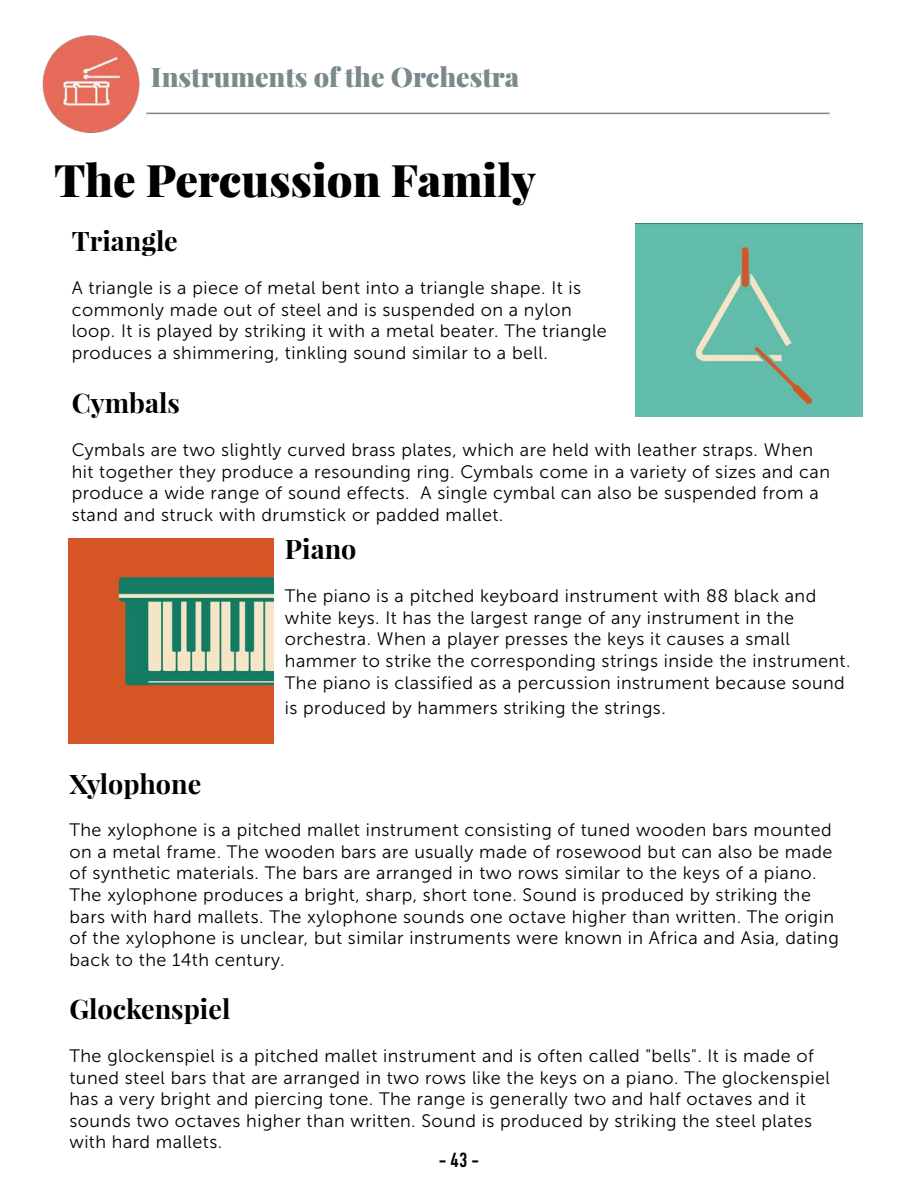
<style>
.page{position:relative;width:918px;height:1188px;background:#fff}
.page>*{position:absolute;margin:0;border:0;box-sizing:border-box;transform-origin:0 0}
.t1{font:900 45px "Playfair Display";color:#000}
.t2{font:700 27px "Playfair Display";color:#000}
.t3{font:900 27px "Playfair Display";color:#79898c}
.t4{font:500 condensed 21px "DIN Next LT Pro";color:#000}
.t5{font:18px/21.6px "Museo Sans 300";letter-spacing:.025em;color:#000}
</style>
<div class="page">
<img style="left:69px;top:538px;width:205px;height:205px">
<img style="left:635px;top:223px;width:227px;height:193px">
<img style="left:42px;top:35px;width:98px;height:98px">
<hr style="left:146px;top:113px;width:684px;height:1px;background:#79898c">
<h2 class="t3" style="left:151px;top:59px;width:370px">Instruments of the Orchestra</h2>
<h1 class="t1" style="left:54px;top:151px;width:484px">The Percussion Family</h1>
<h2 class="t2" style="left:72px;top:224px;width:108px">Triangle</h2>
<p class="t5" style="left:72px;top:277px;width:537px">A triangle is a piece of metal bent into a triangle shape. It is commonly made out of steel and is suspended on a nylon loop. It is played by striking it with a metal beater. The triangle produces a shimmering, tinkling sound similar to a bell.</p>
<h2 class="t2" style="left:72px;top:386px;width:110px">Cymbals</h2>
<p class="t5" style="left:72px;top:439px;width:760px">Cymbals are two slightly curved brass plates, which are held with leather straps. When hit together they produce a resounding ring. Cymbals come in a variety of sizes and can produce a wide range of sound effects. A single cymbal can also be suspended from a stand and struck with drumstick or padded mallet.</p>
<h2 class="t2" style="left:285px;top:532px;width:73px">Piano</h2>
<p class="t5" style="left:285px;top:585px;width:567px">The piano is a pitched keyboard instrument with 88 black and white keys. It has the largest range of any instrument in the orchestra. When a player presses the keys it causes a small hammer to strike the corresponding strings inside the instrument.<br>The piano is classified as a percussion instrument because sound</p>
<p class="t5" style="left:285px;top:697px;width:382px">is produced by hammers striking the strings.</p>
<h2 class="t2" style="left:69px;top:767px;width:133px">Xylophone</h2>
<p class="t5" style="left:69px;top:819px;width:771px">The xylophone is a pitched mallet instrument consisting of tuned wooden bars mounted on a metal frame. The wooden bars are usually made of rosewood but can also be made of synthetic materials. The bars are arranged in two rows similar to the keys of a piano.<br>The xylophone produces a bright, sharp, short tone. Sound is produced by striking the bars with hard mallets. The xylophone sounds one octave higher than written. The origin of the xylophone is unclear, but similar instruments were known in Africa and Asia, dating back to the 14th century.</p>
<h2 class="t2" style="left:69px;top:992px;width:162px">Glockenspiel</h2>
<p class="t5" style="left:69px;top:1045px;width:762px">The glockenspiel is a pitched mallet instrument and is often called "bells". It is made of tuned steel bars that are arranged in two rows like the keys on a piano. The glockenspiel has a very bright and piercing tone. The range is generally two and half octaves and it sounds two octaves higher than written. Sound is produced by striking the steel plates with hard mallets.</p>
<p class="t4" style="left:439px;top:1148px;width:42px">- 43 -</p>
</div>
